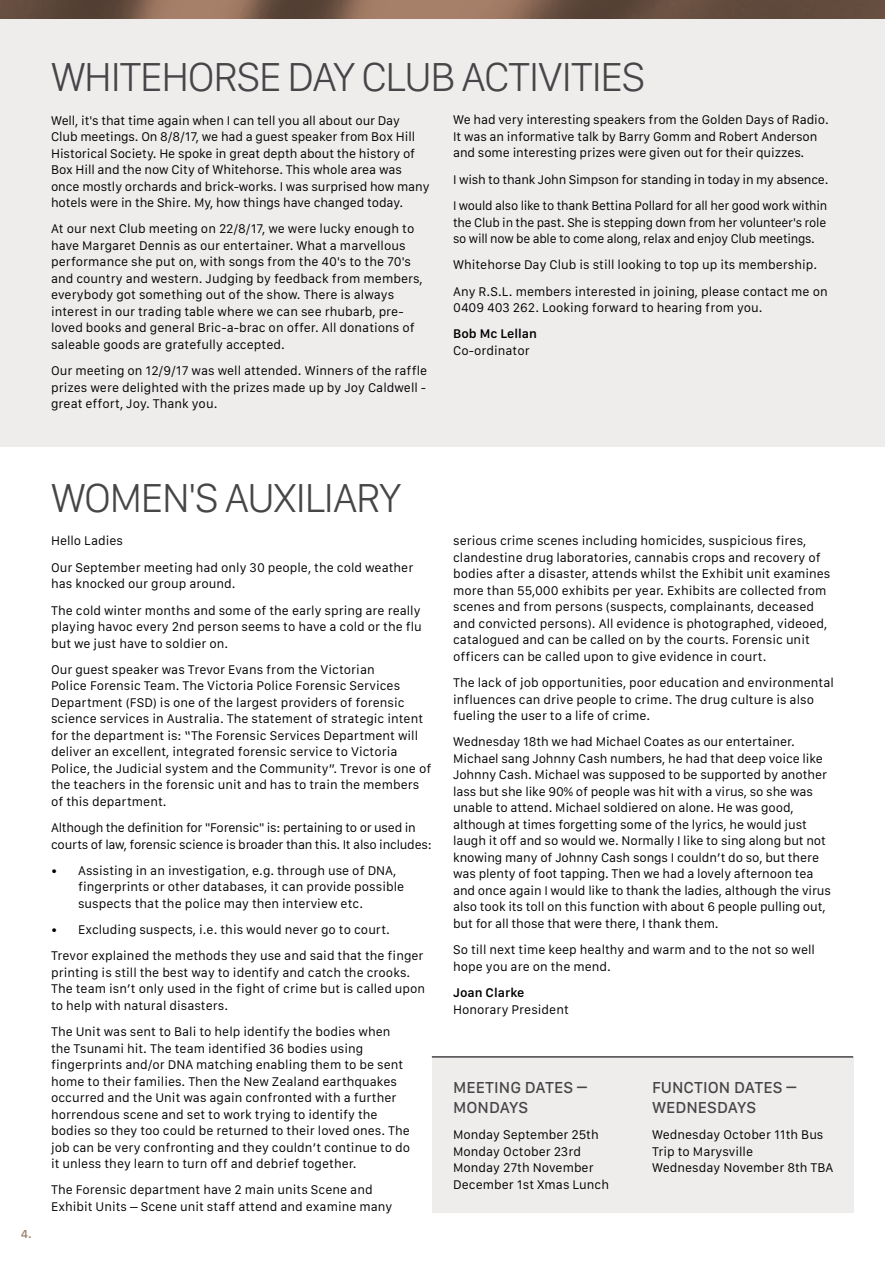
<style>
.page{position:relative;width:885px;height:1263px;background:#fff}
.page>*{position:absolute;margin:0;border:0;box-sizing:border-box;transform-origin:0 0}
.t1{font:300 42px "SF Compact Display";letter-spacing:-.03em;color:#464547}
.t2{font:500 16.5px/19.5px "SF Compact Text";color:#464547}
.t3{font:13.05px/16.5px "SF Compact Text";color:#000}
.t4{font:13.05px/16.5px "SF Compact Text";letter-spacing:-.02em;color:#000}
.t5{font:600 13.05px "SF Compact Text";color:#000}
.t6{font:600 12px "SF Compact Text";color:#9e826d}
</style>
<div class="page">
<div style="left:432px;top:1058px;width:421px;height:155px;background:#efecec"></div>
<div style="left:0;top:17px;width:884px;height:429px;background:#efecec"></div>
<hr style="left:432px;top:1056px;width:421px;height:2px;background:#464547">
<img style="left:0;top:0;width:884px;height:18px">
<h1 class="t1" style="left:51px;top:51px;width:595px">WHITEHORSE DAY CLUB ACTIVITIES</h1>
<p class="t3" style="left:51px;top:113px;width:380px">Well, it's that time again when I can tell you all about our Day Club meetings. On 8/8/17, we had a guest speaker from Box Hill Historical Society. He spoke in great depth about the history of Box Hill and the now City of Whitehorse. This whole area was once mostly orchards and brick-works. I was surprised how many hotels were in the Shire. My, how things have changed today.</p>
<p class="t3" style="left:51px;top:222px;width:373px">At our next Club meeting on 22/8/17, we were lucky enough to have Margaret Dennis as our entertainer. What a marvellous performance she put on, with songs from the 40's to the 70's and country and western. Judging by feedback from members, everybody got something out of the show. There is always interest in our trading table where we can see rhubarb, pre&shy;loved books and general Bric-a-brac on offer. All donations of saleable goods are gratefully accepted.</p>
<p class="t3" style="left:51px;top:363px;width:377px;text-align:justify">Our meeting on 12/9/17 was well attended. Winners of the raffle prizes were delighted with the prizes made up by Joy Caldwell - great effort, Joy. Thank you.</p>
<p class="t3" style="left:453px;top:113px;width:377px">We had very interesting speakers from the Golden Days of Radio.<br>It was an informative talk by Barry Gomm and Robert Anderson and some interesting prizes were given out for their quizzes.</p>
<p class="t4" style="left:453px;top:167px;width:377px;line-height:26.4px">I wish to thank John Simpson for standing in today in my absence.<br>I would also like to thank Bettina Pollard for all her good work within</p>
<p class="t4" style="left:453px;top:215px;width:374px">the Club in the past. She is stepping down from her volunteer's role so will now be able to come along, relax and enjoy Club meetings.</p>
<p class="t3" style="left:453px;top:253px;width:376px;line-height:26.2px">Whitehorse Day Club is still looking to top up its membership.<br>Any R.S.L. members interested in joining, please contact me on</p>
<p class="t3" style="left:453px;top:300px;width:311px">0409 403 262. Looking forward to hearing from you.</p>
<p class="t5" style="left:453px;top:326px;width:85px">Bob Mc Lellan</p>
<p class="t3" style="left:453px;top:343px;width:78px">Co-ordinator</p>
<p class="t6" style="left:21px;top:1227px;width:13px">4.</p>
<h1 class="t1" style="left:51px;top:472px;width:352px">WOMEN'S AUXILIARY</h1>
<p class="t3" style="left:51px;top:529px;width:364px;line-height:26.2px">Hello Ladies<br>Our September meeting had only 30 people, the cold weather</p>
<p class="t3" style="left:51px;top:572px;width:371px;line-height:26.2px">has knocked our group around.<br>The cold winter months and some of the early spring are really</p>
<p class="t3" style="left:51px;top:619px;width:372px">playing havoc every 2nd person seems to have a cold or the flu but we just have to soldier on.</p>
<p class="t3" style="left:51px;top:662px;width:382px">Our guest speaker was Trevor Evans from the Victorian<br>Police Forensic Team. The Victoria Police Forensic Services Department (FSD) is one of the largest providers of forensic science services in Australia. The statement of strategic intent for the department is: “The Forensic Services Department will deliver an excellent, integrated forensic service to Victoria Police, the Judicial system and the Community”. Trevor is one of the teachers in the forensic unit and has to train the members of this department.</p>
<p class="t4" style="left:51px;top:820px;width:382px">Although the definition for "Forensic" is: pertaining to or used in courts of law, forensic science is broader than this. It also includes:</p>
<p class="t3" style="left:78px;top:863px;width:327px;text-indent:-27px">• Assisting in an investigation, e.g. through use of DNA, fingerprints or other databases, it can provide possible suspects that the police may then interview etc.</p>
<p class="t3" style="left:51px;top:917px;width:374px;line-height:26.2px">• Excluding suspects, i.e. this would never go to court.<br>Trevor explained the methods they use and said that the finger</p>
<p class="t3" style="left:51px;top:965px;width:375px">printing is still the best way to identify and catch the crooks.<br>The team isn’t only used in the fight of crime but is called upon to help with natural disasters.</p>
<p class="t3" style="left:51px;top:1024px;width:360px">The Unit was sent to Bali to help identify the bodies when the Tsunami hit. The team identified 36 bodies using fingerprints and/or DNA matching enabling them to be sent home to their families. Then the New Zealand earthquakes occurred and the Unit was again confronted with a further horrendous scene and set to work trying to identify the bodies so they too could be returned to their loved ones. The job can be very confronting and they couldn’t continue to do it unless they learn to turn off and debrief together.</p>
<p class="t3" style="left:51px;top:1183px;width:343px">The Forensic department have 2 main units Scene and<br>Exhibit Units – Scene unit staff attend and examine many</p>
<p class="t3" style="left:453px;top:534px;width:379px">serious crime scenes including homicides, suspicious fires, clandestine drug laboratories, cannabis crops and recovery of bodies after a disaster, attends whilst the Exhibit unit examines more than 55,000 exhibits per year. Exhibits are collected from scenes and from persons (suspects, complainants, deceased and convicted persons). All evidence is photographed, videoed, catalogued and can be called on by the courts. Forensic unit officers can be called upon to give evidence in court.</p>
<p class="t3" style="left:453px;top:675px;width:382px">The lack of job opportunities, poor education and environmental influences can drive people to crime. The drug culture is also fueling the user to a life of crime.</p>
<p class="t3" style="left:453px;top:735px;width:379px">Wednesday 18th we had Michael Coates as our entertainer.<br>Michael sang Johnny Cash numbers, he had that deep voice like Johnny Cash. Michael was supposed to be supported by another lass but she like 90% of people was hit with a virus, so she was unable to attend. Michael soldiered on alone. He was good, although at times forgetting some of the lyrics, he would just laugh it off and so would we. Normally I like to sing along but not knowing many of Johnny Cash songs I couldn’t do so, but there was plenty of foot tapping. Then we had a lovely afternoon tea and once again I would like to thank the ladies, although the virus also took its toll on this function with about 6 people pulling out, but for all those that were there, I thank them.</p>
<p class="t3" style="left:453px;top:942px;width:363px">So till next time keep healthy and warm and to the not so well hope you are on the mend.</p>
<p class="t5" style="left:453px;top:984px;width:73px">Joan Clarke</p>
<p class="t3" style="left:453px;top:1002px;width:117px">Honorary President</p>
<p class="t2" style="left:453px;top:1079px;width:135px">MEETING DATES –<br>MONDAYS</p>
<p class="t3" style="left:453px;top:1127px;width:157px">Monday September 25th<br>Monday October 23rd<br>Monday 27th November<br>December 1st Xmas Lunch</p>
<p class="t2" style="left:652px;top:1079px;width:146px">FUNCTION DATES –<br>WEDNESDAYS</p>
<p class="t3" style="left:652px;top:1127px;width:183px">Wednesday October 11th Bus<br>Trip to Marysville<br>Wednesday November 8th TBA</p>
</div>
